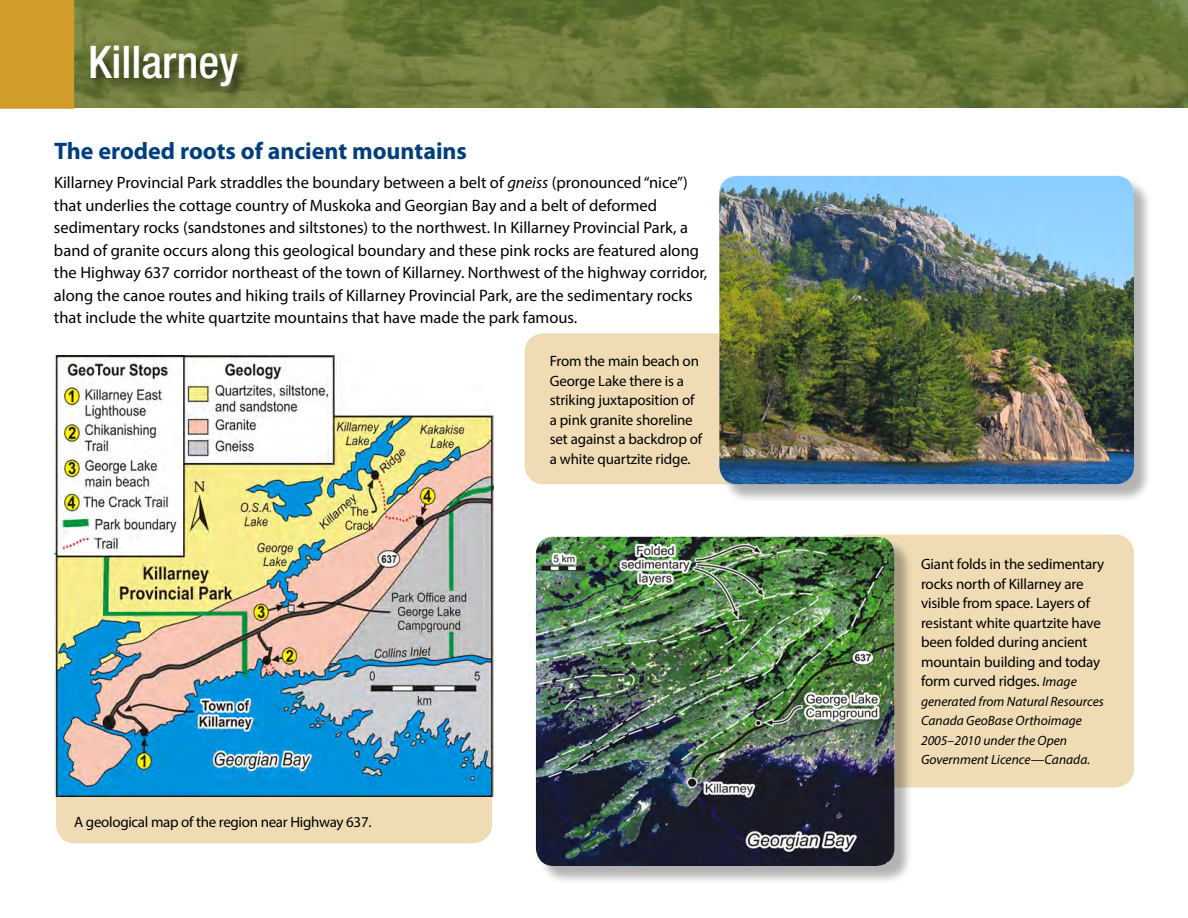
<style>
.page{position:relative;width:1188px;height:918px;background:#fff}
.page>*{position:absolute;margin:0;border:0;box-sizing:border-box;transform-origin:0 0}
.t1{font:500 condensed 45px "Helvetica Neue LT Std";color:#fff}
.t2{font:700 24px "Myriad Pro";color:#003e7e}
.t3{font:16.5px/22.5px "Myriad Pro";color:#000}
.t4{font:15px/19.5px "Myriad Pro";letter-spacing:-.01em;color:#000}
.t5{font:italic 13.5px/19.5px "Myriad Pro";color:#000}
.s1{font-style:italic}
.s2{font-style:italic;font-size:13.5px}
</style>
<div class="page">
<img style="left:74px;top:0;width:1114px;height:108px">
<div style="left:0;top:0;width:74px;height:109px;background:#d29c2a"></div>
<div style="left:56px;top:753px;width:436px;height:90px;background:#efdcb4;border-radius:20px"></div>
<div style="left:90px;top:45px;width:163px;height:57px;background:#000;opacity:.6"></div>
<img style="left:54px;top:355px;width:439px;height:442px">
<div style="left:525px;top:333px;width:429px;height:151px;background:#efdcb4;border-radius:20px"></div>
<div style="left:721px;top:178px;width:432px;height:325px;background:#000;opacity:.3"></div>
<img style="left:719px;top:176px;width:415px;height:308px">
<div style="left:831px;top:534px;width:303px;height:254px;background:#efdcb4;border-radius:20px"></div>
<div style="left:538px;top:538px;width:375px;height:347px;background:#000;opacity:.3"></div>
<img style="left:536px;top:536px;width:358px;height:330px">
<h1 class="t1" style="left:88px;top:35px;width:152px">Killarney</h1>
<h3 class="t2" style="left:54px;top:136px;width:415px">The eroded roots of ancient mountains</h3>
<p class="t3" style="left:54px;top:171px;width:655px">Killarney Provincial Park straddles the boundary between a belt of <span class="s1">gneiss</span> (pronounced “nice”) that underlies the cottage country of Muskoka and Georgian Bay and a belt of deformed sedimentary rocks (sandstones and siltstones) to the northwest. In Killarney Provincial Park, a band of granite occurs along this geological boundary and these pink rocks are featured along the Highway 637 corridor northeast of the town of Killarney. Northwest of the highway corridor, along the canoe routes and hiking trails of Killarney Provincial Park, are the sedimentary rocks that include the white quartzite mountains that have made the park famous.</p>
<p class="t4" style="left:74px;top:812px;width:299px">A geological map of the region near Highway 637.</p>
<p class="t4" style="left:550px;top:351px;width:154px">From the main beach on<br>George Lake there is a striking juxtaposition of a pink granite shoreline set against a backdrop of a white quartzite ridge.</p>
<p class="t4" style="left:921px;top:554px;width:185px">Giant folds in the sedimentary rocks north of Killarney are visible from space. Layers of resistant white quartzite have been folded during ancient mountain building and today form curved ridges. <span class="s2">Image</span></p>
<p class="t5" style="left:921px;top:691px;width:184px">generated from Natural Resources<br>Canada GeoBase Orthoimage<br>2005–2010 under the Open<br>Government Licence—Canada.</p>
</div>
